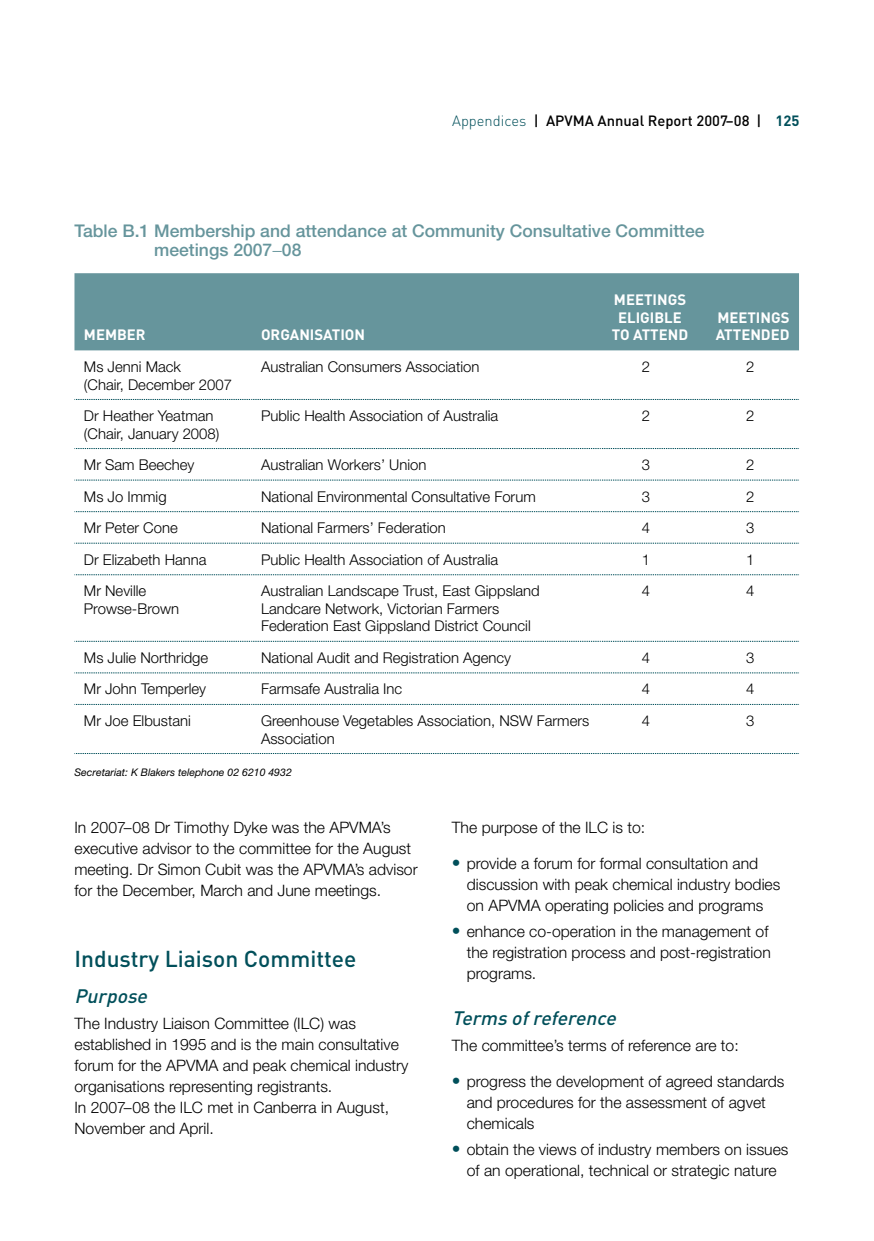
<style>
.page{position:relative;width:874px;height:1241px;background:#fff}
.page>*{position:absolute;margin:0;border:0;box-sizing:border-box;transform-origin:0 0}
.t1{font:500 22.75px "DIN";color:#004f5a}
.t2{font:italic 500 19.25px "DIN";color:#004f5a}
.t3{font:500 17.5px/19.2px "Helvetica Neue";color:#66959c}
.t4{font:300 15.75px/21px "Helvetica Neue";color:#000}
.t5{font:300 14.88px/17.5px "Helvetica Neue";color:#000}
.t6{font:700 14.88px/17.5px "DIN";color:#fff;text-align:right}
.t7{font:500 14.7px "DIN";color:#000}
.t8{font:italic 10.5px "Helvetica Neue";color:#000}
.s1{font-weight:300;color:#004f5a}
.s2{font-weight:700;color:#004f5a}
.s3{font-weight:500;font-size:17.5px;color:#004f5a}
</style>
<div class="page">
<div style="left:74px;top:273px;width:724px;height:77px;background:#66959c"></div>
<svg style="left:74px;top:399px;width:725px;height:1px"></svg>
<svg style="left:74px;top:448px;width:725px;height:1px"></svg>
<svg style="left:74px;top:479px;width:725px;height:1px"></svg>
<svg style="left:74px;top:511px;width:725px;height:1px"></svg>
<svg style="left:74px;top:543px;width:725px;height:1px"></svg>
<svg style="left:74px;top:574px;width:725px;height:1px"></svg>
<svg style="left:74px;top:641px;width:725px;height:1px"></svg>
<svg style="left:74px;top:672px;width:725px;height:1px"></svg>
<svg style="left:74px;top:704px;width:725px;height:1px"></svg>
<svg style="left:74px;top:753px;width:725px;height:1px"></svg>
<p class="t7" style="left:452px;top:111px;width:349px"><span class="s1">Appendices</span> | APVMA Annual Report 2007–08 | <span class="s2">125</span></p>
<p class="t3" style="left:154px;top:221px;width:551px;text-indent:-80px">Table B.1 Membership and attendance at Community Consultative Committee meetings 2007−08</p>
<p class="t6" style="left:84px;top:325px;width:63px">MEMBER</p>
<p class="t6" style="left:261px;top:325px;width:105px">ORGANISATION</p>
<p class="t6" style="left:613px;top:290px;width:11px">MEET</p>
<p class="t6" style="left:652px;top:290px;width:34px">INGS</p>
<p class="t6" style="left:618px;top:308px;width:63px">ELIGIBLE</p>
<p class="t6" style="left:611px;top:325px;width:78px">TO ATTEND</p>
<p class="t6" style="left:715px;top:308px;width:75px">INGS<br>ATTENDED</p>
<p class="t6" style="left:717px;top:308px;width:11px">MEET</p>
<p class="t5" style="left:84px;top:357px;width:150px">Ms Jenni Mack<br>(Chair, December 2007</p>
<p class="t5" style="left:261px;top:357px;width:220px">Australian Consumers Association</p>
<p class="t5" style="left:641px;top:357px;width:10px">2</p>
<p class="t5" style="left:745px;top:357px;width:10px">2</p>
<p class="t5" style="left:84px;top:406px;width:137px">Dr Heather Yeatman (Chair, January 2008)</p>
<p class="t5" style="left:261px;top:406px;width:238px">Public Health Association of Australia</p>
<p class="t5" style="left:641px;top:406px;width:10px">2</p>
<p class="t5" style="left:745px;top:406px;width:10px">2</p>
<p class="t5" style="left:84px;top:455px;width:112px">Mr Sam Beechey</p>
<p class="t5" style="left:261px;top:455px;width:167px">Australian Workers’ Union</p>
<p class="t5" style="left:641px;top:455px;width:10px">3</p>
<p class="t5" style="left:745px;top:455px;width:10px">2</p>
<p class="t5" style="left:84px;top:487px;width:84px">Ms Jo Immig</p>
<p class="t5" style="left:261px;top:487px;width:276px">National Environmental Consultative Forum</p>
<p class="t5" style="left:641px;top:487px;width:10px">3</p>
<p class="t5" style="left:745px;top:487px;width:10px">2</p>
<p class="t5" style="left:84px;top:519px;width:95px">Mr Peter Cone</p>
<p class="t5" style="left:261px;top:519px;width:186px">National Farmers’ Federation</p>
<p class="t5" style="left:641px;top:519px;width:10px">4</p>
<p class="t5" style="left:745px;top:519px;width:10px">3</p>
<p class="t5" style="left:84px;top:550px;width:124px">Dr Elizabeth Hanna</p>
<p class="t5" style="left:261px;top:550px;width:238px">Public Health Association of Australia</p>
<p class="t5" style="left:641px;top:550px;width:10px">1</p>
<p class="t5" style="left:745px;top:550px;width:10px">1</p>
<p class="t5" style="left:84px;top:582px;width:97px">Mr Neville<br>Prowse-Brown</p>
<p class="t5" style="left:261px;top:582px;width:280px">Australian Landscape Trust, East Gippsland<br>Landcare Network, Victorian Farmers<br>Federation East Gippsland District Council</p>
<p class="t5" style="left:641px;top:582px;width:10px">4</p>
<p class="t5" style="left:745px;top:582px;width:10px">4</p>
<p class="t5" style="left:84px;top:648px;width:126px">Ms Julie Northridge</p>
<p class="t5" style="left:261px;top:648px;width:251px">National Audit and Registration Agency</p>
<p class="t5" style="left:641px;top:648px;width:10px">4</p>
<p class="t5" style="left:745px;top:648px;width:10px">3</p>
<p class="t5" style="left:84px;top:680px;width:124px">Mr John Temperley</p>
<p class="t5" style="left:261px;top:680px;width:143px">Farmsafe Australia Inc</p>
<p class="t5" style="left:641px;top:680px;width:10px">4</p>
<p class="t5" style="left:745px;top:680px;width:10px">4</p>
<p class="t5" style="left:84px;top:711px;width:108px">Mr Joe Elbustani</p>
<p class="t5" style="left:261px;top:711px;width:329px">Greenhouse Vegetables Association, NSW Farmers<br>Association</p>
<p class="t5" style="left:641px;top:711px;width:10px">4</p>
<p class="t5" style="left:745px;top:711px;width:10px">3</p>
<p class="t8" style="left:74px;top:765px;width:219px">Secretariat: K Blakers telephone 02 6210 4932</p>
<p class="t4" style="left:74px;top:816px;width:344px">In 2007–08 Dr Timothy Dyke was the APVMA’s executive advisor to the committee for the August meeting. Dr Simon Cubit was the APVMA’s advisor for the December, March and June meetings.</p>
<h1 class="t1" style="left:74px;top:943px;width:283px">Industry Liaison Committee</h1>
<p class="t2" style="left:74px;top:983px;width:79px">Purpose</p>
<p class="t4" style="left:74px;top:1012px;width:335px">The Industry Liaison Committee (ILC) was established in 1995 and is the main consultative forum for the APVMA and peak chemical industry organisations representing registrants.<br>In 2007–08 the ILC met in Canberra in August, November and April.</p>
<p class="t4" style="left:451px;top:816px;width:195px">The purpose of the ILC is to:</p>
<p class="t4" style="left:466px;top:852px;width:315px;text-indent:-15px"><span class="s3">•</span> provide a forum for formal consultation and discussion with peak chemical industry bodies on APVMA operating policies and programs</p>
<p class="t4" style="left:466px;top:920px;width:305px;text-indent:-15px"><span class="s3">•</span> enhance co-operation in the management of the registration process and post-registration programs.</p>
<p class="t2" style="left:451px;top:1005px;width:170px">Terms ofreference</p>
<p class="t4" style="left:451px;top:1034px;width:288px">The committee’s terms of reference are to:</p>
<p class="t4" style="left:466px;top:1070px;width:319px;text-indent:-15px"><span class="s3">•</span> progress the development of agreed standards and procedures for the assessment of agvet chemicals</p>
<p class="t4" style="left:451px;top:1138px;width:338px;text-align:center"><span class="s3">•</span> obtain the views of industry members on issues of an operational, technical or strategic nature</p>
</div>
